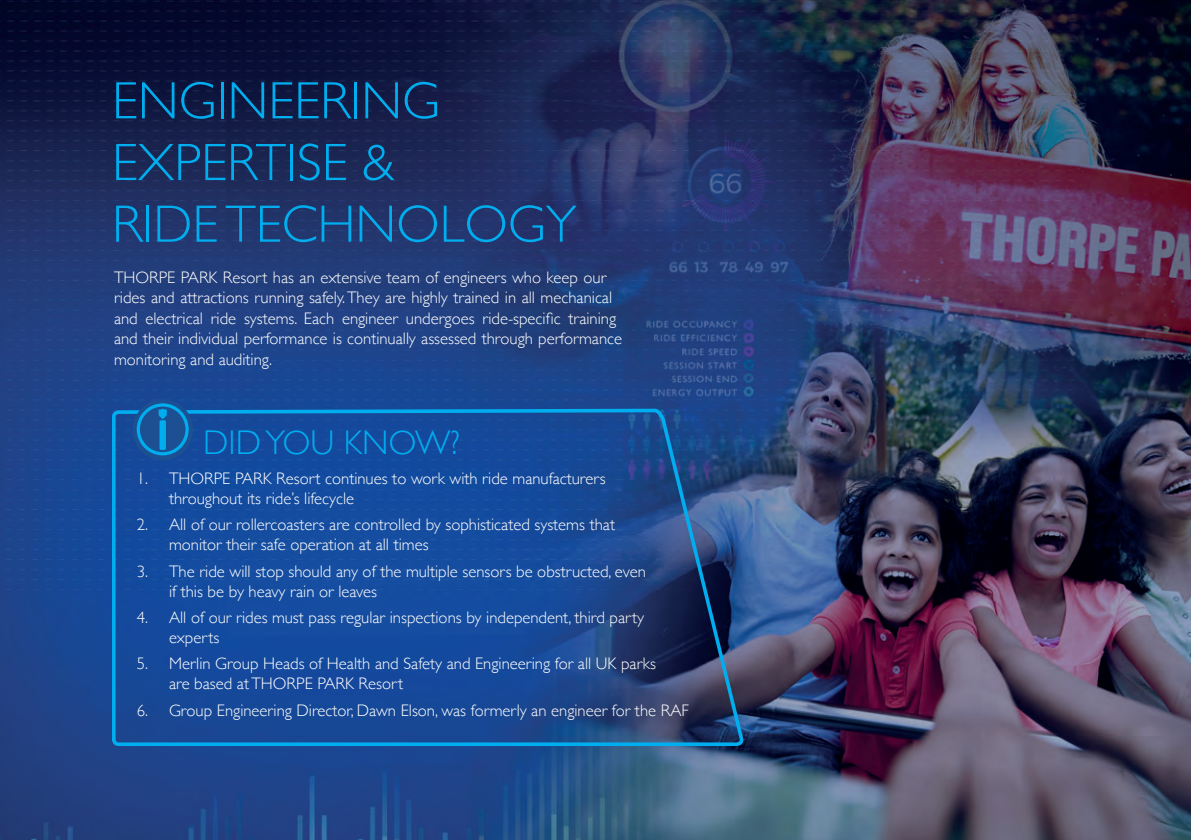
<style>
.page{position:relative;width:1191px;height:840px;background:#fff}
.page>*{position:absolute;margin:0;border:0;box-sizing:border-box;transform-origin:0 0}
.t1{font:300 52.8px/61.6px "Gill Sans";color:#00aeef}
.t2{font:300 34.2px "Gill Sans";color:#00aeef}
.t3{font:300 16.6px/20px "Gill Sans";color:#fff}
</style>
<div class="page">
<img style="left:0;top:0;width:1191px;height:839px">
<svg style="left:110px;top:389px;width:635px;height:358px;background:#184a95"></svg>
<div style="left:132px;top:399px;width:61px;height:61px;border:13px solid #1c5092;border-radius:50%"></div>
<svg style="left:137px;top:403px;width:52px;height:52px;background:#1564a7"></svg>
<div style="left:159px;top:420px;width:7px;height:29px;background:#00aeef;border-radius:2px"></div>
<h1 class="t1" style="left:112px;top:68px;width:466px">ENGINEERING<br>EXPERTISE &amp;<br>RIDE TECHNOLOGY</h1>
<p class="t3" style="left:114px;top:266px;width:509px;line-height:20.6px">THORPE PARK Resort has an extensive team of engineers who keep our rides and attractions running safely. They are highly trained in all mechanical and electrical ride systems. Each engineer undergoes ride-specific training and their individual performance is continually assessed through performance monitoring and auditing.</p>
<h2 class="t2" style="left:203px;top:415px;width:258px">DID YOU KNOW?</h2>
<p class="t3" style="left:169px;top:467px;width:438px;text-indent:-32px">1. THORPE PARK Resort continues to work with ride manufacturers throughout its ride’s lifecycle</p>
<p class="t3" style="left:169px;top:513px;width:447px;text-indent:-32px">2. All of our rollercoasters are controlled by sophisticated systems that monitor their safe operation at all times</p>
<p class="t3" style="left:169px;top:560px;width:478px;text-indent:-32px">3. The ride will stop should any of the multiple sensors be obstructed, even if this be by heavy rain or leaves</p>
<p class="t3" style="left:169px;top:606px;width:476px;text-indent:-32px">4. All of our rides must pass regular inspections by independent, third party experts</p>
<p class="t3" style="left:169px;top:652px;width:488px;text-indent:-32px">5. Merlin Group Heads of Health and Safety and Engineering for all UK parks are based at THORPE PARK Resort</p>
<p class="t3" style="left:137px;top:699px;width:553px">6. Group Engineering Director, Dawn Elson, was formerly an engineer for the RAF</p>
</div>
